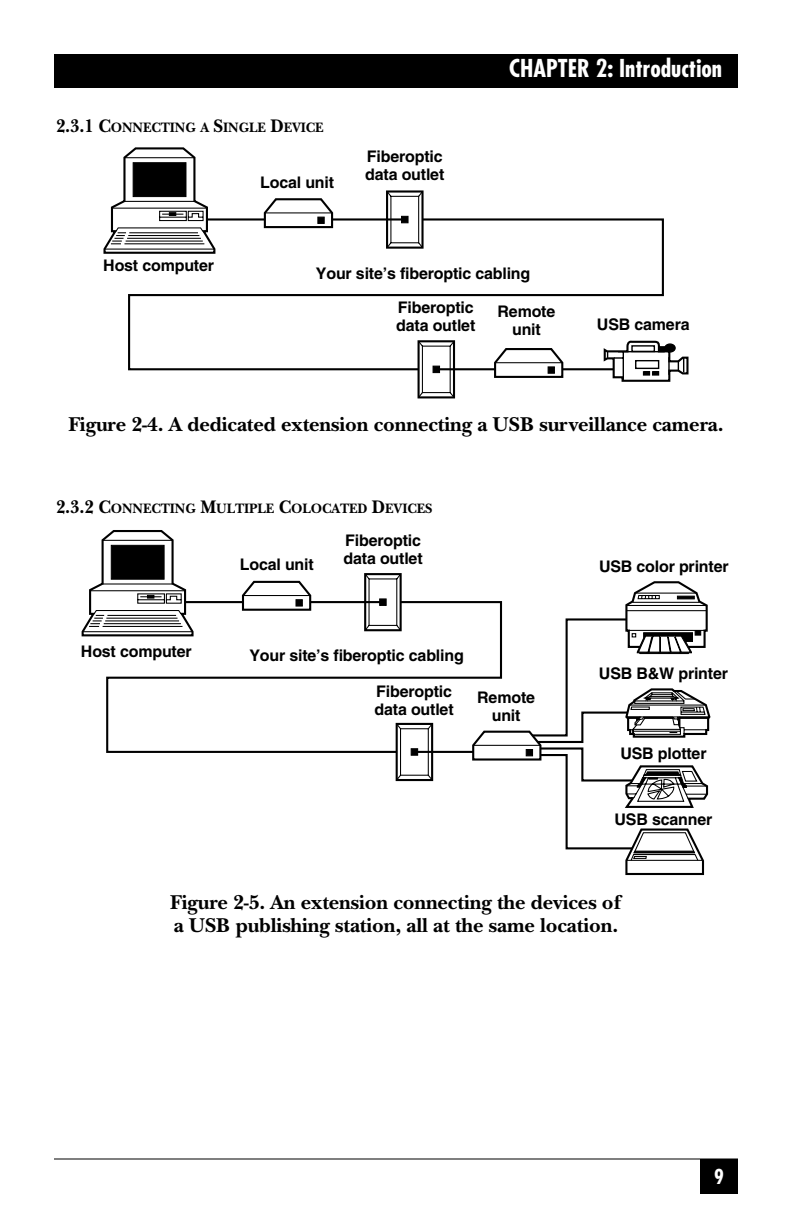
<style>
.page{position:relative;width:792px;height:1224px;background:#fff}
.page>*{position:absolute;margin:0;border:0;box-sizing:border-box;transform-origin:0 0}
.t1{font:700 condensed 24px "Futura";color:#fff}
.t2{font:700 20.8px/23px "New Baskerville";letter-spacing:-.005em;color:#000}
.t3{font:700 condensed 20px "Futura";color:#fff}
.t4{font:700 16px/18px "Helvetica";letter-spacing:-.01em;color:#000}
.t5{font:700 14.2px "New Baskerville";letter-spacing:-.005em;color:#000;scale:.95 1}
.s1{font-size:19px}
</style>
<div class="page">
<div style="left:54px;top:54px;width:684px;height:34px;background:#000"></div>
<div style="left:700px;top:1159px;width:38px;height:35px;background:#000"></div>
<svg style="left:106px;top:601px;width:540px;height:249px"></svg>
<svg style="left:364px;top:573px;width:38px;height:59px"></svg>
<div style="left:379px;top:598px;width:8px;height:8px;background:#000;border:1px solid #000"></div>
<hr style="left:178px;top:601px;width:205px;height:2px;background:#000">
<svg style="left:81px;top:530px;width:114px;height:107px"></svg>
<svg style="left:395px;top:722px;width:39px;height:60px"></svg>
<div style="left:411px;top:748px;width:7px;height:8px;background:#000;border:1px solid #000"></div>
<hr style="left:415px;top:751px;width:63px;height:2px;background:#000">
<svg style="left:623px;top:764px;width:86px;height:45px"></svg>
<svg style="left:624px;top:687px;width:87px;height:52px"></svg>
<svg style="left:624px;top:581px;width:84px;height:73px"></svg>
<svg style="left:624px;top:827px;width:81px;height:49px"></svg>
<svg style="left:471px;top:729px;width:72px;height:33px"></svg>
<hr style="left:473px;top:745px;width:67px;height:1px;background:#000">
<div style="left:526px;top:749px;width:7px;height:7px;background:#000;border:1px solid #000"></div>
<svg style="left:241px;top:580px;width:71px;height:32px"></svg>
<hr style="left:243px;top:595px;width:67px;height:1px;background:#000">
<div style="left:295px;top:599px;width:8px;height:8px;background:#000;border:1px solid #000"></div>
<svg style="left:128px;top:218px;width:536px;height:153px"></svg>
<svg style="left:386px;top:190px;width:38px;height:59px"></svg>
<div style="left:401px;top:216px;width:8px;height:7px;background:#000;border:1px solid #000"></div>
<hr style="left:200px;top:218px;width:205px;height:3px;background:#000">
<svg style="left:103px;top:147px;width:113px;height:108px"></svg>
<svg style="left:417px;top:340px;width:38px;height:59px"></svg>
<div style="left:433px;top:366px;width:7px;height:7px;background:#000;border:1px solid #000"></div>
<hr style="left:437px;top:368px;width:182px;height:2px;background:#000">
<svg style="left:602px;top:340px;width:87px;height:42px"></svg>
<svg style="left:263px;top:198px;width:71px;height:31px"></svg>
<hr style="left:265px;top:212px;width:67px;height:1px;background:#000">
<div style="left:317px;top:217px;width:8px;height:7px;background:#000;border:1px solid #000"></div>
<svg style="left:493px;top:346px;width:71px;height:32px"></svg>
<hr style="left:495px;top:362px;width:67px;height:1px;background:#000">
<div style="left:548px;top:366px;width:7px;height:8px;background:#000;border:1px solid #000"></div>
<hr style="left:54px;top:1158px;width:684px;height:2px;background:#000">
<p class="t5" style="left:56px;top:122px;width:283px"><span class="s1">2.3.1 C</span>ONNECTING A <span class="s1">S</span>INGLE <span class="s1">D</span>EVICE</p>
<p class="t4" style="left:260px;top:175px;width:75px">Local unit</p>
<p class="t4" style="left:365px;top:149px;width:81px">Fiberoptic data outlet</p>
<h1 class="t1" style="left:509px;top:58px;width:214px">CHAPTER 2: Introduction</h1>
<p class="t4" style="left:103px;top:258px;width:112px">Host computer</p>
<p class="t4" style="left:316px;top:266px;width:216px">Your site’s fiberoptic cabling</p>
<p class="t4" style="left:396px;top:300px;width:81px">Fiberoptic data outlet</p>
<p class="t4" style="left:498px;top:304px;width:59px;text-align:center">Remote unit</p>
<p class="t4" style="left:597px;top:317px;width:94px">USB camera</p>
<h2 class="t2" style="left:68px;top:415px;width:657px">Figure 2-4. A dedicated extension connecting a USB surveillance camera.</h2>
<p class="t5" style="left:56px;top:504px;width:398px"><span class="s1">2.3.2 C</span>ONNECTING <span class="s1">M</span>ULTIPLE <span class="s1">C</span>OLOCATED <span class="s1">D</span>EVICES</p>
<p class="t4" style="left:240px;top:557px;width:75px">Local unit</p>
<p class="t4" style="left:344px;top:533px;width:81px">Fiberoptic data outlet</p>
<p class="t4" style="left:81px;top:644px;width:112px">Host computer</p>
<p class="t4" style="left:249px;top:648px;width:216px">Your site’s fiberoptic cabling</p>
<p class="t4" style="left:375px;top:684px;width:81px">Fiberoptic data outlet</p>
<p class="t4" style="left:477px;top:690px;width:59px;text-align:center">Remote unit</p>
<p class="t4" style="left:599px;top:559px;width:131px">USB color printer</p>
<p class="t4" style="left:599px;top:666px;width:131px">USB B&amp;W printer</p>
<p class="t4" style="left:620px;top:746px;width:88px">USB plotter</p>
<p class="t4" style="left:615px;top:812px;width:99px">USB scanner</p>
<h2 class="t2" style="left:170px;top:893px;width:453px">Figure 2-5. An extension connecting the devices of a USB publishing station, all at the same location.</h2>
<p class="t3" style="left:714px;top:1168px;width:11px">9</p>
</div>
